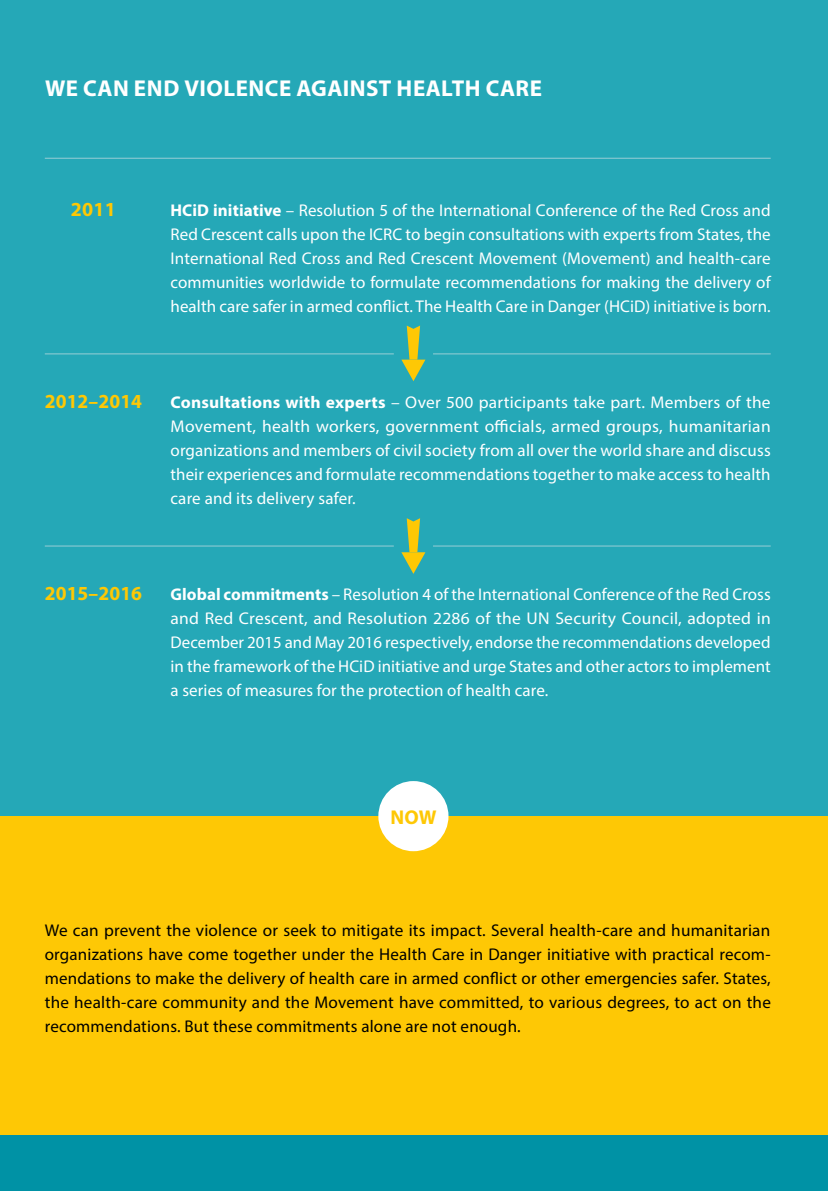
<style>
.page{position:relative;width:828px;height:1191px;background:#fff}
.page>*{position:absolute;margin:0;border:0;box-sizing:border-box;transform-origin:0 0}
.t1{font:700 23px "Myriad Pro";letter-spacing:.02em;color:#fff}
.t2{font:700 20px "Myriad Pro";letter-spacing:.005em;color:#fec805}
.t3{font:17px/24px "Myriad Pro";letter-spacing:.005em;color:#fff;text-align:justify}
.t4{font:17px/24px "Myriad Pro";letter-spacing:.01em;color:#000;text-align:justify}
.s1{font-weight:700}
</style>
<div class="page">
<div style="left:0;top:1134px;width:828px;height:57px;background:#0092a5"></div>
<div style="left:0;top:0;width:828px;height:816px;background:#25a8b7"></div>
<div style="left:0;top:816px;width:828px;height:318px;background:#fec805"></div>
<div style="left:378px;top:781px;width:70px;height:70px;background:#fff;border-radius:50%"></div>
<hr style="left:45px;top:353px;width:725px;height:1px;background:#98ced6">
<hr style="left:45px;top:158px;width:725px;height:1px;background:#98ced6">
<hr style="left:45px;top:545px;width:725px;height:1px;background:#98ced6">
<div style="left:394px;top:334px;width:39px;height:39px;background:#25a8b7;border-radius:50%"></div>
<div style="left:394px;top:526px;width:39px;height:39px;background:#25a8b7;border-radius:50%"></div>
<svg style="left:401px;top:325px;width:24px;height:56px"></svg>
<svg style="left:401px;top:518px;width:24px;height:56px"></svg>
<h1 class="t1" style="left:45px;top:73px;width:498px">WE CAN END VIOLENCE AGAINST HEALTH CARE</h1>
<p class="t2" style="left:71px;top:196px;width:47px">2011</p>
<p class="t3" style="left:170px;top:198px;width:602px"><span class="s1">HCiD initiative</span> – Resolution 5 of the International Conference of the Red Cross and Red Crescent calls upon the ICRC to begin consultations with experts from States, the International Red Cross and Red Crescent Movement (Movement) and health-care communities worldwide to formulate recommendations for making the delivery of health care safer in armed conflict. The Health Care in Danger (HCiD) initiative is born.</p>
<p class="t2" style="left:45px;top:388px;width:99px">2012–2014</p>
<p class="t3" style="left:170px;top:390px;width:602px"><span class="s1">Consultations with experts</span> – Over 500 participants take part. Members of the Movement, health workers, government officials, armed groups, humanitarian organizations and members of civil society from all over the world share and discuss their experiences and formulate recommendations together to make access to health care and its delivery safer.</p>
<p class="t2" style="left:45px;top:580px;width:99px">2015–2016</p>
<p class="t3" style="left:170px;top:582px;width:602px"><span class="s1">Global commitments</span> – Resolution 4 of the International Conference of the Red Cross and Red Crescent, and Resolution 2286 of the UN Security Council, adopted in December 2015 and May 2016 respectively, endorse the recommendations developed in the framework of the HCiD initiative and urge States and other actors to implement a series of measures for the protection of health care.</p>
<p class="t2" style="left:390px;top:804px;width:48px">NOW</p>
<p class="t4" style="left:45px;top:918px;width:727px">We can prevent the violence or seek to mitigate its impact. Several health-care and humanitarian organizations have come together under the Health Care in Danger initiative with practical recom&shy;mendations to make the delivery of health care in armed conflict or other emergencies safer. States, the health-care community and the Movement have committed, to various degrees, to act on the recommendations. But these commitments alone are not enough.</p>
</div>
